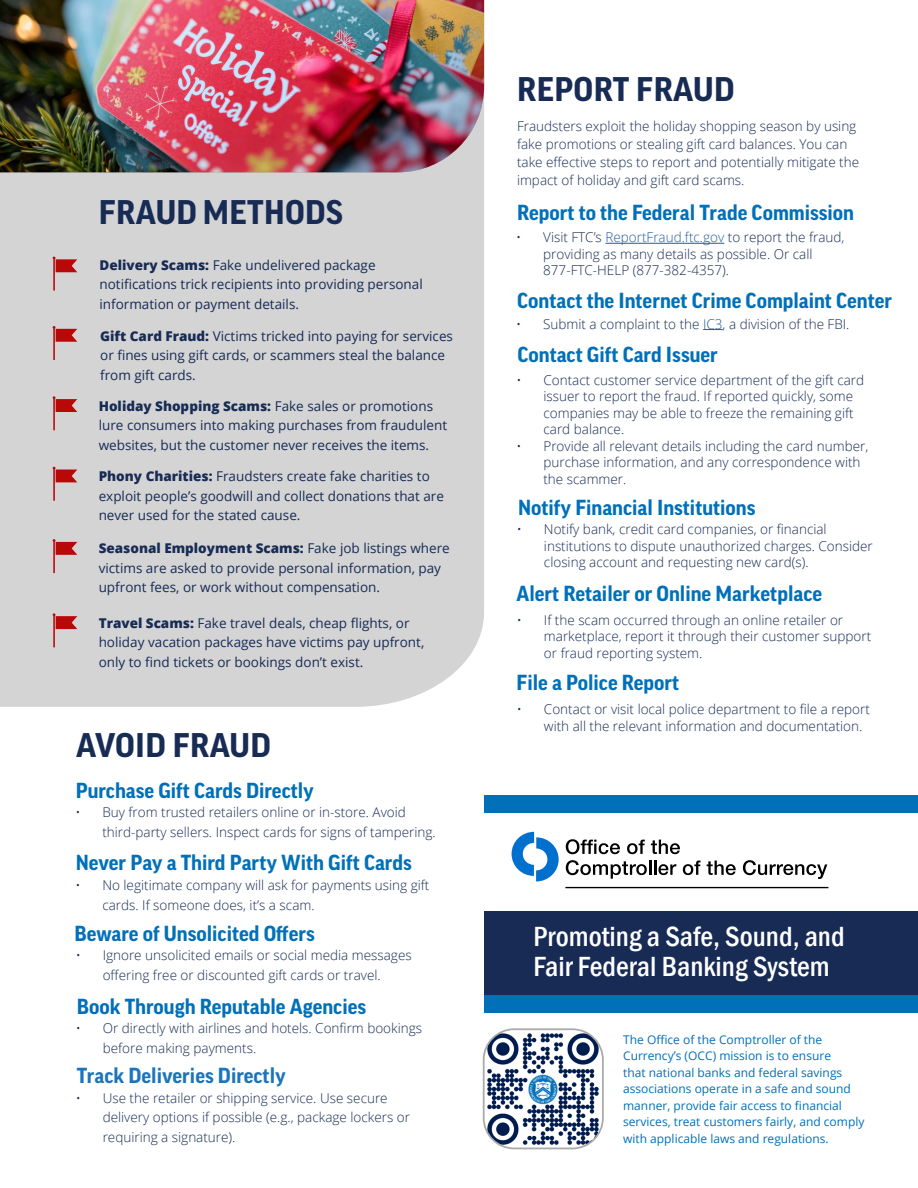
<style>
.page{position:relative;width:918px;height:1188px;background:#fff}
.page>*{position:absolute;margin:0;border:0;box-sizing:border-box;transform-origin:0 0}
.Title_02_Left{font:700 33px "Good Pro";letter-spacing:.01em;color:#172b54}
.t1{font:500 condensed 28.5px/30px "Franklin Gothic";color:#fff}
.Intro_Text_Left{font:700 21px "Good Pro";color:#0070b9}
.Intro_Text_Left-2{font:700 21px "Good Pro";color:#1c75bc}
.t2{font:300 13.5px/16.5px "Open Sans";color:#172b54}
.t3{font:13.5px/19.5px "Open Sans";color:#172b54}
.t4{font:12px/16.5px "Open Sans";color:#0070b9}
.s1{font-weight:800}
.s2{color:#215e9e}
</style>
<div class="page">
<div style="left:0;top:172px;width:484px;height:535px;background:#d4d4d5"></div>
<img style="left:0;top:0;width:484px;height:172px">
<hr style="left:605px;top:243px;width:119px;height:1px;background:#215e9e">
<svg style="left:703px;top:329px;width:20px;height:1px"></svg>
<div style="left:484px;top:911px;width:434px;height:101px;background:#172b54"></div>
<div style="left:484px;top:995px;width:434px;height:17px;background:#0070b9"></div>
<div style="left:484px;top:795px;width:434px;height:18px;background:#0070b9"></div>
<svg style="left:566px;top:839px;width:54px;height:15px"></svg>
<svg style="left:627px;top:840px;width:18px;height:14px"></svg>
<svg style="left:651px;top:840px;width:29px;height:14px"></svg>
<svg style="left:566px;top:860px;width:110px;height:19px"></svg>
<svg style="left:683px;top:861px;width:18px;height:14px"></svg>
<svg style="left:707px;top:861px;width:29px;height:14px"></svg>
<svg style="left:743px;top:860px;width:84px;height:19px"></svg>
<hr style="left:565px;top:887px;width:263px;height:1px;background:#000">
<svg style="left:512px;top:832px;width:47px;height:49px"></svg>
<img style="left:484px;top:1031px;width:117px;height:117px">
<div style="left:483px;top:1028px;width:121px;height:121px;border:2px solid #aaaaab;border-radius:30px"></div>
<svg style="left:53px;top:257px;width:24px;height:34px"></svg>
<svg style="left:53px;top:326px;width:24px;height:34px"></svg>
<svg style="left:53px;top:396px;width:24px;height:34px"></svg>
<svg style="left:53px;top:467px;width:24px;height:34px"></svg>
<svg style="left:53px;top:539px;width:24px;height:34px"></svg>
<svg style="left:53px;top:613px;width:24px;height:34px"></svg>
<p class="Title_02_Left" style="left:99px;top:194px;width:245px">FRAUD METHODS</p>
<p class="t3" style="left:99px;top:255px;width:325px"><span class="s1">Delivery Scams:</span> Fake undelivered package notifications trick recipients into providing personal information or payment details.</p>
<p class="t3" style="left:100px;top:326px;width:354px"><span class="s1">Gift Card Fraud:</span> Victims tricked into paying for services or fines using gift cards, or scammers steal the balance from gift cards.</p>
<p class="t3" style="left:99px;top:396px;width:350px"><span class="s1">Holiday Shopping Scams:</span> Fake sales or promotions lure consumers into making purchases from fraudulent websites, but the customer never receives the items.</p>
<p class="t3" style="left:99px;top:466px;width:347px"><span class="s1">Phony Charities:</span> Fraudsters create fake charities to exploit people’s goodwill and collect donations that are never used for the stated cause.</p>
<p class="t3" style="left:99px;top:538px;width:353px"><span class="s1">Seasonal Employment Scams:</span> Fake job listings where victims are asked to provide personal information, pay upfront fees, or work without compensation.</p>
<p class="t3" style="left:99px;top:613px;width:327px"><span class="s1">Travel Scams:</span> Fake travel deals, cheap flights, or holiday vacation packages have victims pay upfront, only to find tickets or bookings don’t exist.</p>
<p class="Title_02_Left" style="left:76px;top:726px;width:196px">AVOID FRAUD</p>
<p class="Intro_Text_Left" style="left:76px;top:778px;width:240px">Purchase Gift Cards Directly</p>
<p class="t2" style="left:102px;top:802px;width:335px;line-height:19.5px;text-indent:-27px">• Buy from trusted retailers online or in-store. Avoid third-party sellers. Inspect cards for signs of tampering.</p>
<p class="t2" style="left:102px;top:875px;width:329px;line-height:19.5px;text-indent:-27px">• No legitimate company will ask for payments using gift cards. If someone does, it’s a scam.</p>
<p class="Intro_Text_Left" style="left:75px;top:921px;width:242px">Beware of Unsolicited Offers</p>
<p class="t2" style="left:76px;top:945px;width:338px;line-height:19.5px;text-align:center">• Ignore unsolicited emails or social media messages offering free or discounted gift cards or travel.</p>
<p class="Intro_Text_Left" style="left:77px;top:994px;width:291px">Book Through Reputable Agencies</p>
<p class="t2" style="left:103px;top:1018px;width:321px;line-height:19.5px;text-indent:-27px">• Or directly with airlines and hotels. Confirm bookings before making payments.</p>
<p class="Intro_Text_Left-2" style="left:77px;top:1064px;width:211px">Track Deliveries Directly</p>
<p class="t2" style="left:103px;top:1088px;width:309px;line-height:19.5px;text-indent:-27px">• Use the retailer or shipping service. Use secure delivery options if possible (e.g., package lockers or requiring a signature).</p>
<p class="Intro_Text_Left" style="left:76px;top:850px;width:338px">Never Pay a Third Party With Gift Cards</p>
<p class="Title_02_Left" style="left:517px;top:70px;width:219px">REPORT FRAUD</p>
<p class="t2" style="left:517px;top:116px;width:344px;line-height:18px">Fraudsters exploit the holiday shopping season by using fake promotions or stealing gift card balances. You can take effective steps to report and potentially mitigate the impact of holiday and gift card scams.</p>
<p class="Intro_Text_Left" style="left:517px;top:201px;width:338px">Report to the Federal Trade Commission</p>
<p class="t2" style="left:543px;top:229px;width:303px;text-indent:-27px">• Visit FTC’s <span class="s2">ReportFraud.ftc.gov</span> to report the fraud, providing as many details as possible. Or call<br>877-FTC-HELP (877-382-4357).</p>
<p class="Intro_Text_Left" style="left:517px;top:289px;width:376px">Contact the Internet Crime Complaint Center</p>
<p class="t2" style="left:516px;top:315px;width:335px">• Submit a complaint to the <span class="s2">IC3</span>, a division of the FBI.</p>
<p class="Intro_Text_Left" style="left:518px;top:343px;width:202px">Contact Gift Card Issuer</p>
<p class="t2" style="left:543px;top:371px;width:322px;text-indent:-27px">• Contact customer service department of the gift card issuer to report the fraud. If reported quickly, some companies may be able to freeze the remaining gift card balance.</p>
<p class="t2" style="left:543px;top:437px;width:326px;text-indent:-27px">• Provide all relevant details including the card number, purchase information, and any correspondence with the scammer.</p>
<p class="Intro_Text_Left" style="left:518px;top:496px;width:239px">Notify Financial Institutions</p>
<p class="t2" style="left:544px;top:521px;width:330px;text-indent:-27px">• Notify bank, credit card companies, or financial institutions to dispute unauthorized charges. Consider closing account and requesting new card(s).</p>
<p class="Intro_Text_Left" style="left:517px;top:581px;width:307px">Alert Retailer or Online Marketplace</p>
<p class="t2" style="left:544px;top:611px;width:329px;text-indent:-27px">• If the scam occurred through an online retailer or marketplace, report it through their customer support or fraud reporting system.</p>
<p class="Intro_Text_Left" style="left:517px;top:671px;width:164px">File a Police Report</p>
<p class="t2" style="left:544px;top:701px;width:327px;text-indent:-27px">• Contact or visit local police department to file a report with all the relevant information and documentation.</p>
<p class="t1" style="left:533px;top:921px;width:313px">Promoting a Safe, Sound, and<br>Fair Federal Banking System</p>
<p class="t4" style="left:623px;top:1031px;width:243px">The Office of the Comptroller of the Currency’s (OCC) mission is to ensure<br>that national banks and federal savings associations operate in a safe and sound manner, provide fair access to financial services, treat customers fairly, and comply with applicable laws and regulations.</p>
</div>
